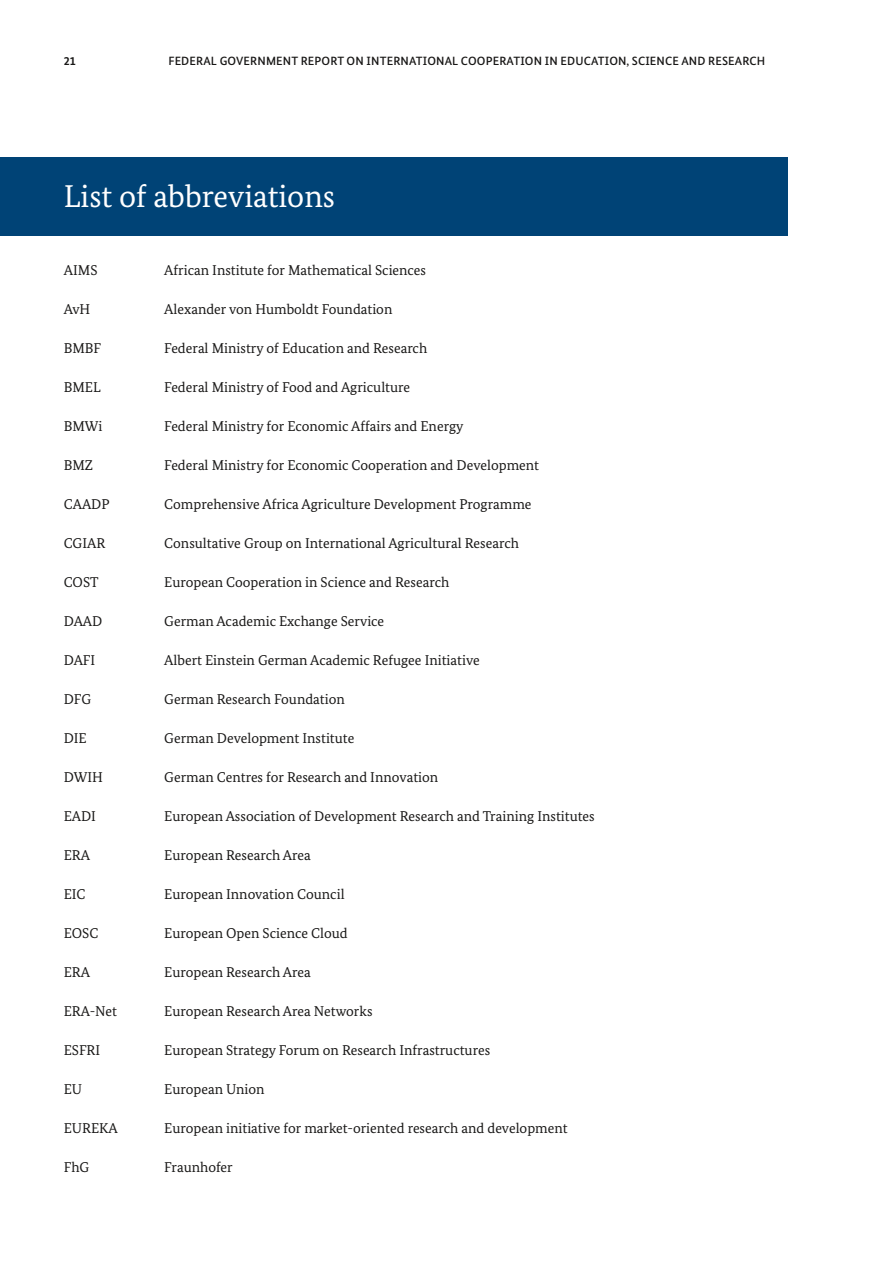
<style>
.page{position:relative;width:893px;height:1263px;background:#fff}
.page>*{position:absolute;margin:0;border:0;box-sizing:border-box;transform-origin:0 0}
.t1{font:31.5px "Bundes Serif";color:#fff}
.t2{font:14.25px "Bundes Serif";color:#181716}
.t3{font:500 12px "Bundes Sans";letter-spacing:.01em;color:#181716}
.t4{font:700 12px "Bundes Sans";color:#181716}
</style>
<div class="page">
<div style="left:0;top:157px;width:787px;height:79px;background:#004376"></div>
<p class="t4" style="left:64px;top:53px;width:13px">21</p>
<p class="t3" style="left:168px;top:53px;width:598px">FEDERAL GOVERNMENT REPORT ON INTERNATIONAL COOPERATION IN EDUCATION, SCIENCE AND RESEARCH</p>
<h2 class="t1" style="left:64px;top:177px;width:273px">List of abbreviations</h2>
<p class="t2" style="left:64px;top:261px;width:35px">AIMS</p>
<p class="t2" style="left:164px;top:261px;width:263px">African Institute for Mathematical Sciences</p>
<p class="t2" style="left:64px;top:300px;width:28px">AvH</p>
<p class="t2" style="left:164px;top:300px;width:230px">Alexander von Humboldt Foundation</p>
<p class="t2" style="left:64px;top:339px;width:39px">BMBF</p>
<p class="t2" style="left:164px;top:339px;width:264px">Federal Ministry of Education and Research</p>
<p class="t2" style="left:64px;top:378px;width:38px">BMEL</p>
<p class="t2" style="left:164px;top:378px;width:247px">Federal Ministry of Food and Agriculture</p>
<p class="t2" style="left:64px;top:417px;width:40px">BMWi</p>
<p class="t2" style="left:164px;top:417px;width:301px">Federal Ministry for Economic Affairs and Energy</p>
<p class="t2" style="left:64px;top:456px;width:31px">BMZ</p>
<p class="t2" style="left:164px;top:456px;width:376px">Federal Ministry for Economic Cooperation and Development</p>
<p class="t2" style="left:64px;top:495px;width:47px">CAADP</p>
<p class="t2" style="left:164px;top:495px;width:369px">Comprehensive Africa Agriculture Development Programme</p>
<p class="t2" style="left:64px;top:534px;width:43px">CGIAR</p>
<p class="t2" style="left:164px;top:534px;width:356px">Consultative Group on International Agricultural Research</p>
<p class="t2" style="left:64px;top:573px;width:36px">COST</p>
<p class="t2" style="left:164px;top:573px;width:287px">European Cooperation in Science and Research</p>
<p class="t2" style="left:64px;top:612px;width:40px">DAAD</p>
<p class="t2" style="left:164px;top:612px;width:221px">German Academic Exchange Service</p>
<p class="t2" style="left:64px;top:651px;width:33px">DAFI</p>
<p class="t2" style="left:164px;top:651px;width:317px">Albert Einstein German Academic Refugee Initiative</p>
<p class="t2" style="left:64px;top:690px;width:29px">DFG</p>
<p class="t2" style="left:164px;top:690px;width:182px">German Research Foundation</p>
<p class="t2" style="left:64px;top:729px;width:24px">DIE</p>
<p class="t2" style="left:164px;top:729px;width:192px">German Development Institute</p>
<p class="t2" style="left:64px;top:768px;width:41px">DWIH</p>
<p class="t2" style="left:164px;top:768px;width:275px">German Centres for Research and Innovation</p>
<p class="t2" style="left:64px;top:807px;width:34px">EADI</p>
<p class="t2" style="left:164px;top:807px;width:432px">European Association of Development Research and Training Institutes</p>
<p class="t2" style="left:64px;top:846px;width:28px">ERA</p>
<p class="t2" style="left:164px;top:846px;width:148px">European Research Area</p>
<p class="t2" style="left:64px;top:885px;width:23px">EIC</p>
<p class="t2" style="left:164px;top:885px;width:182px">European Innovation Council</p>
<p class="t2" style="left:64px;top:924px;width:36px">EOSC</p>
<p class="t2" style="left:164px;top:924px;width:185px">European Open Science Cloud</p>
<p class="t2" style="left:64px;top:963px;width:28px">ERA</p>
<p class="t2" style="left:164px;top:963px;width:148px">European Research Area</p>
<p class="t2" style="left:64px;top:1002px;width:55px">ERA Net</p>
<p class="t2" style="left:164px;top:1002px;width:210px">European Research Area Networks</p>
<p class="t2" style="left:64px;top:1041px;width:38px">ESFRI</p>
<p class="t2" style="left:164px;top:1041px;width:327px">European Strategy Forum on Research Infrastructures</p>
<p class="t2" style="left:64px;top:1080px;width:20px">EU</p>
<p class="t2" style="left:164px;top:1080px;width:102px">European Union</p>
<p class="t2" style="left:64px;top:1119px;width:55px">EUREKA</p>
<p class="t2" style="left:164px;top:1119px;width:405px">European initiative for market-oriented research and development</p>
<p class="t2" style="left:64px;top:1158px;width:27px">FhG</p>
<p class="t2" style="left:164px;top:1158px;width:70px">Fraunhofer</p>
</div>
